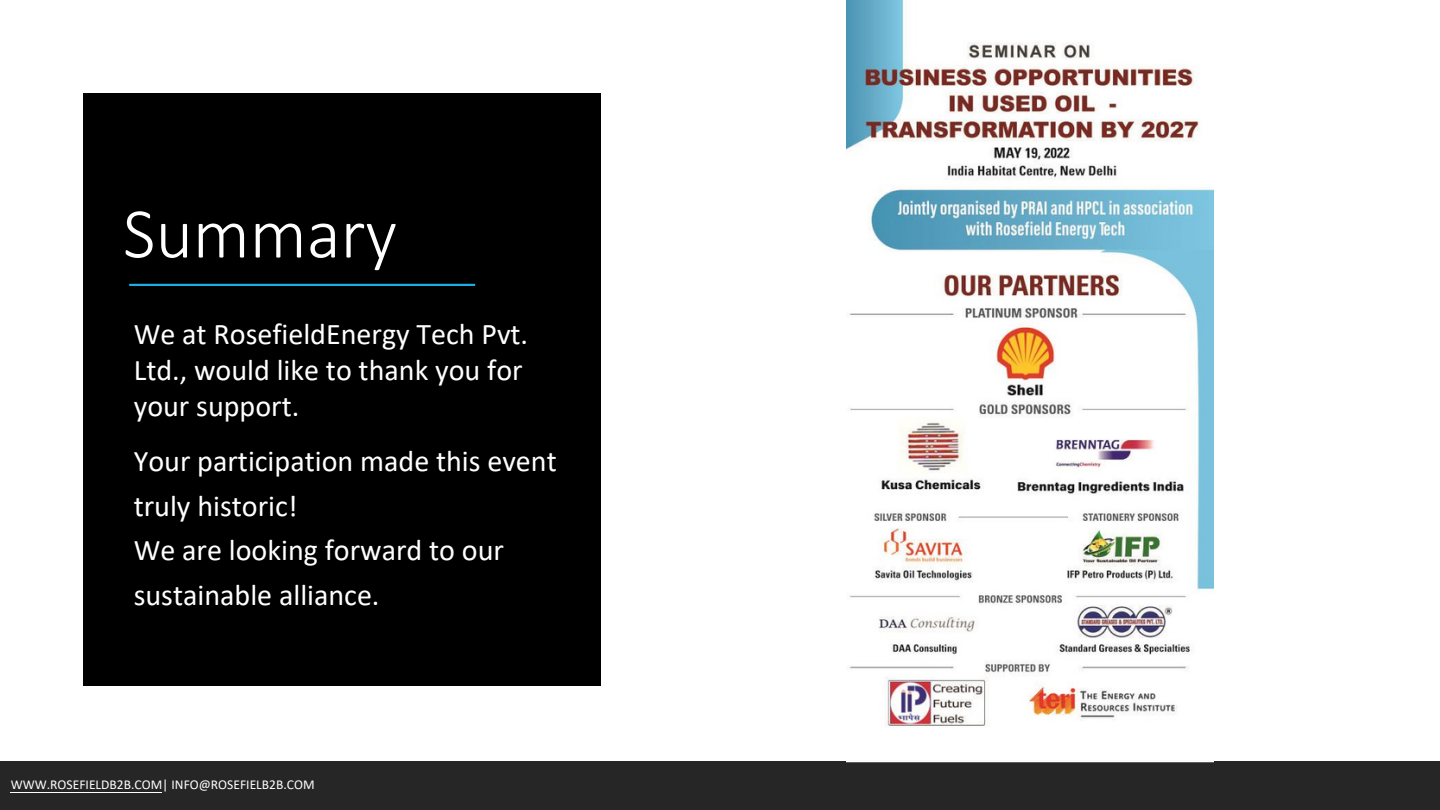
<style>
.page{position:relative;width:1440px;height:810px;background:#fff}
.page>*{position:absolute;margin:0;border:0;box-sizing:border-box;transform-origin:0 0}
.t1{font:300 72px "Calibri";color:#fff}
.t2{font:30.15px "Calibri";color:#fff}
.t3{font:30px/36px "Calibri";color:#fff}
.t4{font:13.5px "Calibri";color:#fff}
</style>
<div class="page">
<div style="left:0;top:761px;width:1440px;height:49px;background:#262626"></div>
<hr style="left:11px;top:792px;width:151px;height:1px;background:#fff">
<div style="left:84px;top:93px;width:517px;height:592px;background:#000"></div>
<hr style="left:129px;top:284px;width:346px;height:2px;background:#1cade4">
<img style="left:847px;top:0;width:366px;height:763px">
<p class="t1" style="left:123px;top:203px;width:276px">Summary</p>
<h1 class="t2" style="left:134px;top:321px;width:396px">We at RosefieldEnergy Tech Pvt.</h1>
<h2 class="t3" style="left:134px;top:354px;width:390px">Ltd., would like to thank you for your support.</h2>
<h2 class="t3" style="left:134px;top:445px;width:424px">Your participation made this event</h2>
<h2 class="t2" style="left:134px;top:493px;width:165px">truly historic!</h2>
<h2 class="t3" style="left:134px;top:530px;width:372px;line-height:45px">We are looking forward to our sustainable alliance.</h2>
<h2 class="t4" style="left:11px;top:779px;width:305px">WWW.ROSEFIELDB2B.COM| INFO@ROSEFIELB2B.COM</h2>
</div>
